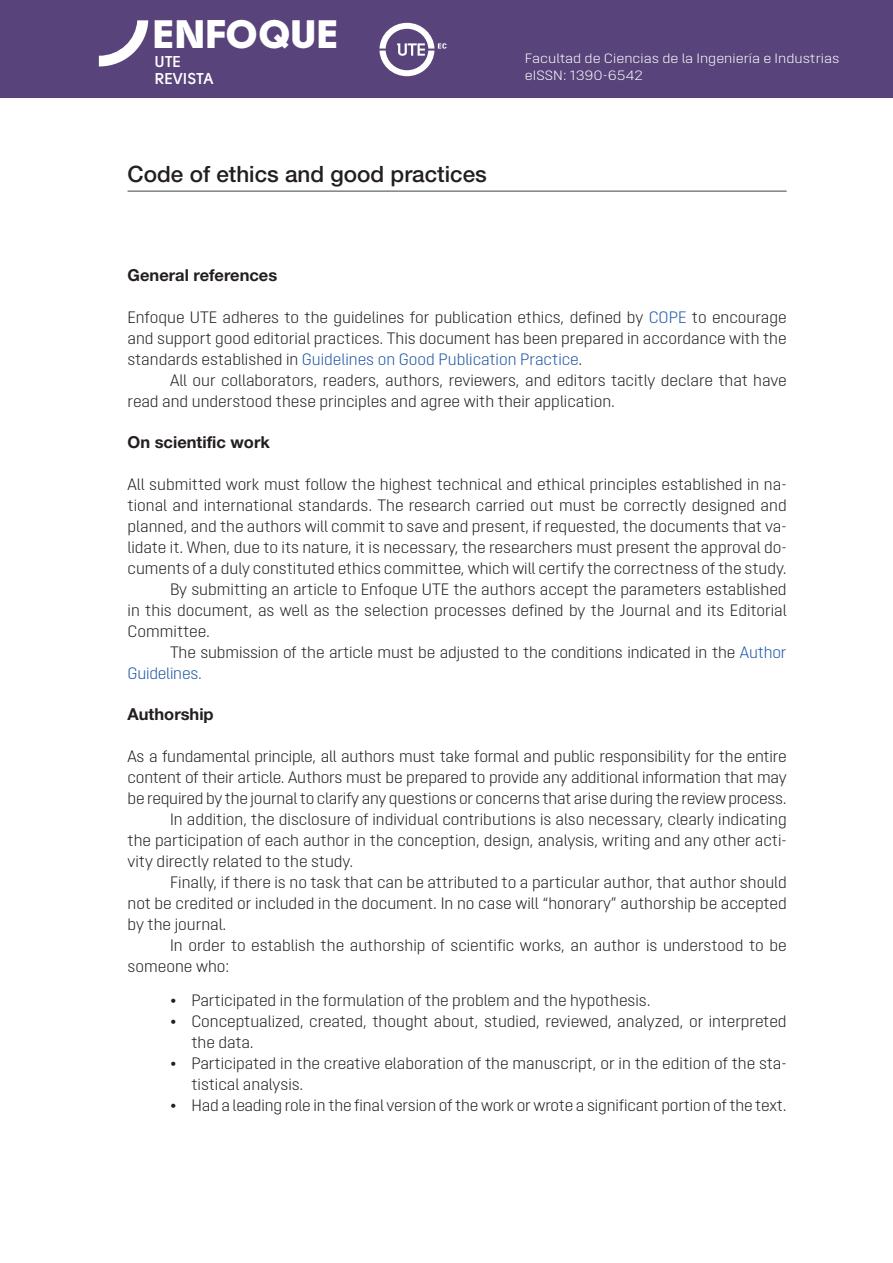
<style>
.page{position:relative;width:893px;height:1263px;background:#fff}
.page>*{position:absolute;margin:0;border:0;box-sizing:border-box;transform-origin:0 0}
.t1{font:39.6px "Solomon Sans Black";color:#fff}
.t2{font:500 22.5px "Helvetica Neue LT Std";color:#231f20}
.t3{font:300 16.5px/21px "Opinion Pro";color:#231f20}
.t4{font:700 16.5px "Helvetica Neue";color:#231f20}
.t5{font:300 16.5px "Opinion Pro";letter-spacing:-.01em;color:#1e56a6}
.t6{font:700 15.75px/17.2px "Solomon Sans Semi";color:#fff}
.t7{font:300 13.5px/16.2px "Opinion Pro Extended";color:#fff}
.s1{color:#1e56a6}
</style>
<div class="page">
<div style="left:0;top:0;width:893px;height:98px;background:#58437b"></div>
<svg style="left:379px;top:23px;width:67px;height:53px"></svg>
<svg style="left:99px;top:20px;width:49px;height:46px"></svg>
<hr style="left:128px;top:190px;width:659px;height:2px;background:#808285">
<h1 class="t1" style="left:154px;top:11px;width:186px">ENFOQUE</h1>
<p class="t6" style="left:155px;top:53px;width:61px">UTE<br>REVISTA</p>
<p class="t7" style="left:525px;top:50px;width:316px">Facultad de Ciencias de la Ingeniería e Industrias eISSN: 1390-6542</p>
<h2 class="t2" style="left:128px;top:160px;width:361px">Code of ethics and good practices</h2>
<p class="t4" style="left:128px;top:265px;width:151px">General references</p>
<p class="t3" style="left:128px;top:307px;width:661px;text-align:justify">Enfoque UTE adheres to the guidelines for publication ethics, defined by <span class="s1">COPE</span> to encourage and support good editorial practices. This document has been prepared in accordance with the standards established in <span class="s1">Guidelines on Good Publication Practice</span>.</p>
<p class="t3" style="left:128px;top:370px;width:661px;text-indent:43px">All our collaborators, readers, authors, reviewers, and editors tacitly declare that have read and understood these principles and agree with their application.</p>
<p class="t4" style="left:128px;top:432px;width:144px">On scientific work</p>
<p class="t3" style="left:128px;top:474px;width:660px">All submitted work must follow the highest technical and ethical principles established in na-</p>
<p class="t3" style="left:128px;top:495px;width:661px">tional and international standards. The research carried out must be correctly designed and</p>
<p class="t3" style="left:128px;top:516px;width:660px">planned, and the authors will commit to save and present, if requested, the documents that va-</p>
<p class="t3" style="left:128px;top:537px;width:661px">lidate it. When, due to its nature, it is necessary, the researchers must present the approval do-</p>
<p class="t3" style="left:128px;top:558px;width:661px">cuments of a duly constituted ethics committee, which will certify the correctness of the study.</p>
<p class="t3" style="left:170px;top:579px;width:618px">By submitting an article to Enfoque UTE the authors accept the parameters established</p>
<p class="t3" style="left:128px;top:600px;width:661px">in this document, as well as the selection processes defined by the Journal and its Editorial</p>
<p class="t3" style="left:128px;top:621px;width:84px">Committee.</p>
<p class="t3" style="left:170px;top:642px;width:618px">The submission of the article must be adjusted to the conditions indicated in the <span class="s1">Author</span></p>
<p class="t5" style="left:128px;top:664px;width:76px">Guidelines.</p>
<p class="t4" style="left:128px;top:704px;width:88px">Authorship</p>
<p class="t3" style="left:128px;top:746px;width:661px">As a fundamental principle, all authors must take formal and public responsibility for the entire</p>
<p class="t3" style="left:128px;top:767px;width:661px">content of their article. Authors must be prepared to provide any additional information that may</p>
<p class="t3" style="left:128px;top:788px;width:661px">be required by the journal to clarify any questions or concerns that arise during the review process.</p>
<p class="t3" style="left:170px;top:809px;width:618px">In addition, the disclosure of individual contributions is also necessary, clearly indicating</p>
<p class="t3" style="left:128px;top:830px;width:661px">the participation of each author in the conception, design, analysis, writing and any other acti-</p>
<p class="t3" style="left:128px;top:851px;width:227px">vity directly related to the study.</p>
<p class="t3" style="left:170px;top:872px;width:618px">Finally, if there is no task that can be attributed to a particular author, that author should</p>
<p class="t3" style="left:128px;top:893px;width:661px">not be credited or included in the document. In no case will “honorary” authorship be accepted</p>
<p class="t3" style="left:128px;top:914px;width:100px">by the journal.</p>
<p class="t3" style="left:170px;top:935px;width:618px">In order to establish the authorship of scientific works, an author is understood to be</p>
<p class="t3" style="left:128px;top:956px;width:103px">someone who:</p>
<p class="t3" style="left:170px;top:989px;width:482px">• Participated in the formulation of the problem and the hypothesis.</p>
<p class="t3" style="left:191px;top:1010px;width:597px;text-indent:-21px">• Conceptualized, created, thought about, studied, reviewed, analyzed, or interpreted the data.</p>
<p class="t3" style="left:191px;top:1052px;width:597px;text-indent:-21px">• Participated in the creative elaboration of the manuscript, or in the edition of the sta&shy;tistical analysis.</p>
<p class="t3" style="left:170px;top:1094px;width:618px">• Had a leading role in the final version of the work or wrote a significant portion of the text.</p>
</div>
